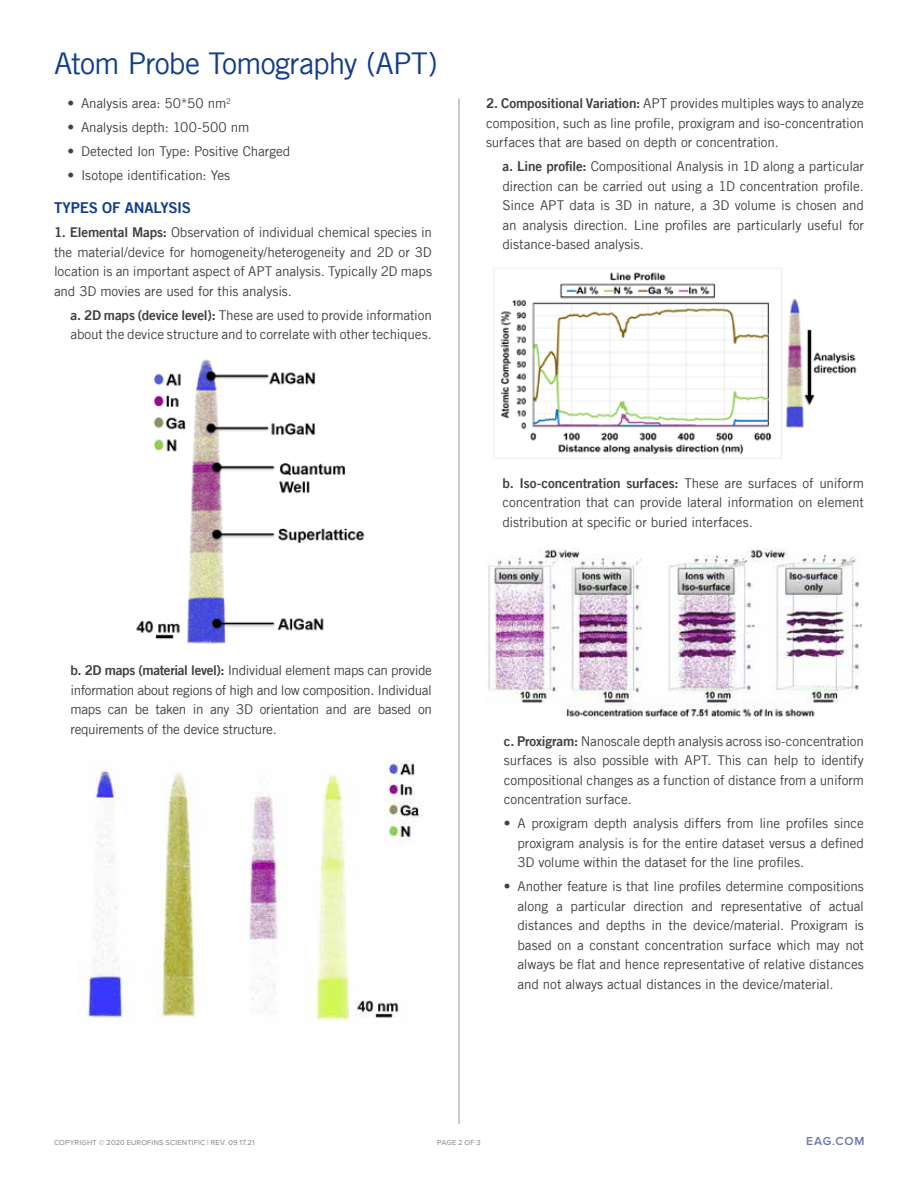
<style>
.page{position:relative;width:918px;height:1188px;background:#fff}
.page>*{position:absolute;margin:0;border:0;box-sizing:border-box;transform-origin:0 0}
.t1{font:30px "Trade Gothic LT";letter-spacing:-.025em;color:#133d8d}
.t2{font:15px "Trade Gothic LT Bold Two";letter-spacing:-.015em;color:#133d8d}
.t3{font:13.5px/19.5px "Trade Gothic LT";letter-spacing:-.01em;color:#414042;text-align:justify}
.t4{font:13.5px "Trade Gothic LT Bold Two";letter-spacing:-.005em;color:#414042}
.t5{font:600 12px "Proxima Nova";letter-spacing:.065em;color:#6a74af}
.t6{font:7.5px "Proxima Nova";letter-spacing:.03em;color:#808285}
.s1{font-family:"Trade Gothic LT Bold Two"}
.s2{font-family:"Trade Gothic LT"}
</style>
<div class="page">
<hr style="left:459px;top:99px;width:1px;height:1025px;background:#939598">
<img style="left:136px;top:359px;width:229px;height:285px">
<img style="left:78px;top:760px;width:345px;height:261px">
<img style="left:494px;top:268px;width:363px;height:191px">
<img style="left:488px;top:548px;width:374px;height:169px">
<h1 class="t1" style="left:54px;top:45px;width:385px">Atom Probe Tomography (APT)</h1>
<p class="t3" style="left:68px;top:94px;width:165px">• Analysis area: 50*50 nm<sup>2</sup></p>
<p class="t3" style="left:68px;top:118px;width:183px">• Analysis depth: 100-500 nm</p>
<p class="t3" style="left:68px;top:142px;width:224px">• Detected Ion Type: Positive Charged</p>
<p class="t3" style="left:68px;top:166px;width:164px">• Isotope identification: Yes</p>
<p class="t2" style="left:54px;top:199px;width:138px">TYPES OF ANALYSIS</p>
<p class="t3" style="left:54px;top:223px;width:380px"><span class="s1">1. Elemental Maps:</span> Observation of individual chemical species in the material/device for homogeneity/heterogeneity and 2D or 3D location is an important aspect of APT analysis. Typically 2D maps and 3D movies are used for this analysis.</p>
<p class="t3" style="left:70px;top:305px;width:363px"><span class="s1">a. 2D maps (device level):</span> These are used to provide information about the device structure and to correlate with other techiques.</p>
<p class="t3" style="left:486px;top:94px;width:379px"><span class="s1">2. Compositional Variation:</span> APT provides multiples ways to analyze composition, such as line profile, proxigram and iso-concentration surfaces that are based on depth or concentration.</p>
<p class="t3" style="left:502px;top:157px;width:363px"><span class="s1">a. Line profile:</span> Compositional Analysis in 1D along a particular direction can be carried out using a 1D concentration profile.<br>Since APT data is 3D in nature, a 3D volume is chosen and an analysis direction. Line profiles are particularly useful for distance-based analysis.</p>
<p class="t3" style="left:70px;top:661px;width:363px"><span class="s1">b. 2D maps (material level):</span> Individual element maps can provide information about regions of high and low composition. Individual maps can be taken in any 3D orientation and are based on requirements of the device structure.</p>
<p class="t4" style="left:502px;top:475px;width:363px">b. Iso-concentration surfaces: <span class="s2">These are surfaces of uniform</span></p>
<p class="t3" style="left:502px;top:492px;width:363px">concentration that can provide lateral information on element distribution at specific or buried interfaces.</p>
<p class="t3" style="left:504px;top:731px;width:362px"><span class="s1">c. Proxigram:</span> Nanoscale depth analysis across iso-concentration surfaces is also possible with APT. This can help to identify compositional changes as a function of distance from a uniform concentration surface.</p>
<p class="t3" style="left:517px;top:813px;width:348px;text-indent:-14px">• A proxigram depth analysis differs from line profiles since proxigram analysis is for the entire dataset versus a defined 3D volume within the dataset for the line profiles.</p>
<p class="t3" style="left:517px;top:876px;width:348px;text-indent:-14px">• Another feature is that line profiles determine compositions along a particular direction and representative of actual distances and depths in the device/material. Proxigram is based on a constant concentration surface which may not always be flat and hence representative of relative distances and not always actual distances in the device/material.</p>
<p class="t6" style="left:54px;top:1137px;width:202px">COPYRIGHT © 2020 EUROFINS SCIENTIFIC | Rev. 09.17.21</p>
<p class="t6" style="left:437px;top:1137px;width:45px">PAGE 2 OF 3</p>
<p class="t5" style="left:806px;top:1132px;width:60px">EAG.COM</p>
</div>
